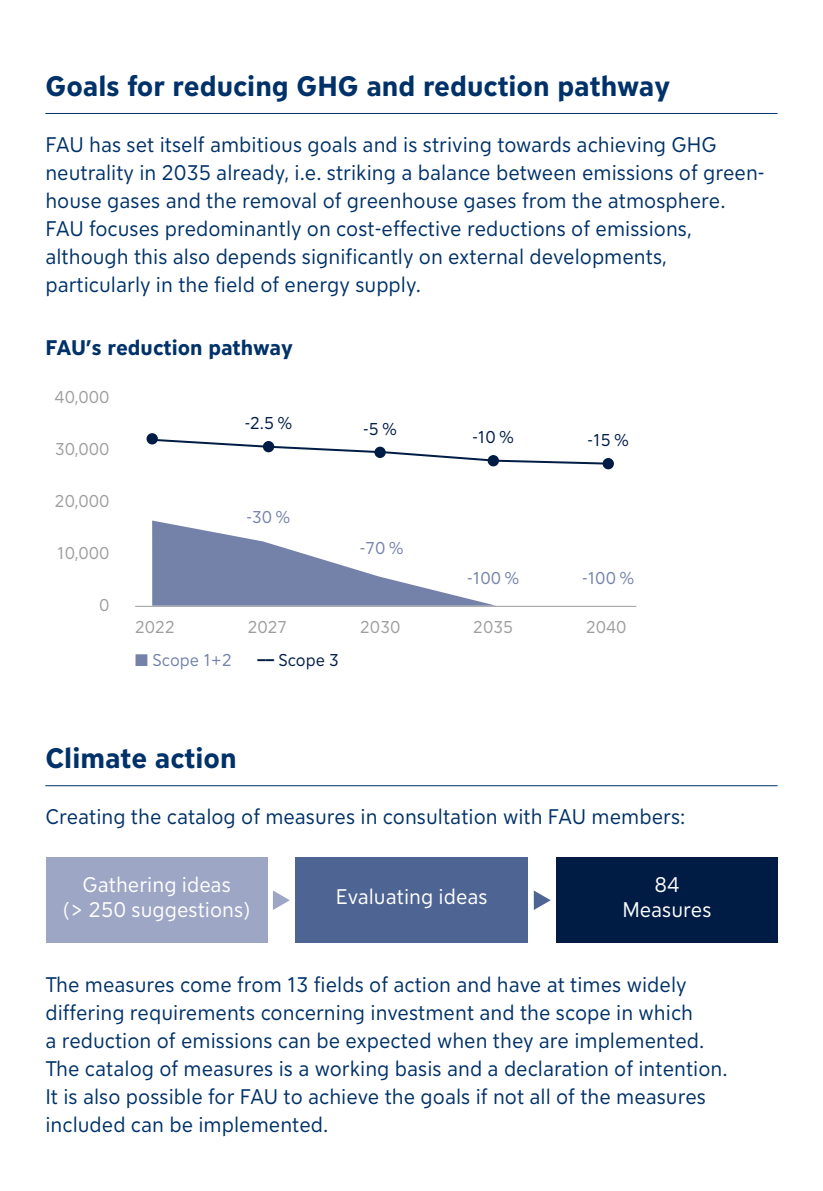
<style>
.page{position:relative;width:823px;height:1191px;background:#fff}
.page>*{position:absolute;margin:0;border:0;box-sizing:border-box;transform-origin:0 0}
.t1{font:700 28px "FAU Sans";color:#003269}
.t2{font:21px/28px "FAU Sans";color:#003269}
.t3{font:21px/25.2px "FAU Sans";color:#fff;text-align:center}
.t4{font:700 21px "FAU Sans";color:#003269}
.t5{font:17px "FAU Sans";color:#9d9e9e}
.t6{font:17px "FAU Sans";color:#7482aa}
.t7{font:17px "FAU Sans";color:#001c44}
.t8{font:900 17px "FAU Sans";color:#001c44}
</style>
<div class="page">
<svg style="left:152px;top:520px;width:341px;height:85px"></svg>
<hr style="left:45px;top:113px;width:732px;height:1px;background:#003269">
<hr style="left:45px;top:785px;width:732px;height:1px;background:#003269">
<div style="left:46px;top:857px;width:221px;height:85px;background:#9ea6c5"></div>
<div style="left:556px;top:857px;width:221px;height:85px;background:#001c44"></div>
<hr style="left:135px;top:606px;width:501px;height:1px;background:#9d9e9e">
<svg style="left:150px;top:439px;width:463px;height:27px"></svg>
<div style="left:146px;top:433px;width:12px;height:11px;background:#001c44;border-radius:50%"></div>
<div style="left:263px;top:441px;width:11px;height:11px;background:#001c44;border-radius:50%"></div>
<div style="left:374px;top:447px;width:11px;height:11px;background:#001c44;border-radius:50%"></div>
<div style="left:487px;top:455px;width:11px;height:11px;background:#001c44;border-radius:50%"></div>
<div style="left:602px;top:458px;width:11px;height:11px;background:#001c44;border-radius:50%"></div>
<svg style="left:273px;top:857px;width:254px;height:85px;background:#5c709b"></svg>
<svg style="left:533px;top:890px;width:17px;height:20px"></svg>
<h1 class="t1" style="left:45px;top:66px;width:625px">Goals for reducing GHG and reduction pathway</h1>
<p class="t2" style="left:45px;top:129px;width:720px">FAU has set itself ambitious goals and is striving towards achieving GHG neutrality in 2035 already, i.e. striking a balance between emissions of green&shy;house gases and the removal of greenhouse gases from the atmosphere.<br>FAU focuses predominantly on cost-effective reductions of emissions, although this also depends significantly on external developments, particularly in the field of energy supply.</p>
<p class="t4" style="left:45px;top:332px;width:249px">FAU’s reduction pathway</p>
<p class="t5" style="left:55px;top:385px;width:56px">40,000</p>
<p class="t5" style="left:55px;top:437px;width:56px">30,000</p>
<p class="t5" style="left:55px;top:489px;width:56px">20,000</p>
<p class="t5" style="left:57px;top:541px;width:54px">10,000</p>
<p class="t5" style="left:99px;top:593px;width:12px">0</p>
<p class="t7" style="left:244px;top:411px;width:49px">-2.5 %</p>
<p class="t6" style="left:246px;top:504px;width:45px">-30 %</p>
<p class="t7" style="left:363px;top:416px;width:35px">-5 %</p>
<p class="t6" style="left:359px;top:536px;width:45px">-70 %</p>
<p class="t7" style="left:472px;top:425px;width:43px">-10 %</p>
<p class="t7" style="left:587px;top:428px;width:43px">-15 %</p>
<p class="t6" style="left:467px;top:565px;width:54px">-100 %</p>
<p class="t6" style="left:582px;top:565px;width:54px">-100 %</p>
<p class="t5" style="left:135px;top:615px;width:41px">2022</p>
<p class="t5" style="left:247px;top:615px;width:41px">2027</p>
<p class="t5" style="left:360px;top:615px;width:42px">2030</p>
<p class="t5" style="left:473px;top:615px;width:41px">2035</p>
<p class="t5" style="left:585px;top:615px;width:42px">2040</p>
<p class="t6" style="left:135px;top:648px;width:98px">■ Scope 1+2</p>
<p class="t8" style="left:257px;top:640px;width:18px">__</p>
<p class="t7" style="left:278px;top:648px;width:62px">Scope 3</p>
<h1 class="t1" style="left:45px;top:738px;width:193px">Climate action</h1>
<p class="t2" style="left:45px;top:801px;width:641px">Creating the catalog of measures in consultation with FAU members:</p>
<p class="t3" style="left:63px;top:870px;width:189px">Gathering ideas<br>(&gt; 250 suggestions)</p>
<p class="t3" style="left:336px;top:883px;width:153px">Evaluating ideas</p>
<p class="t3" style="left:622px;top:870px;width:91px">84<br>Measures</p>
<p class="t2" style="left:45px;top:969px;width:683px">The measures come from 13 fields of action and have at times widely differing requirements concerning investment and the scope in which<br>a reduction of emissions can be expected when they are implemented.<br>The catalog of measures is a working basis and a declaration of intention.<br>It is also possible for FAU to achieve the goals if not all of the measures included can be implemented.</p>
</div>
